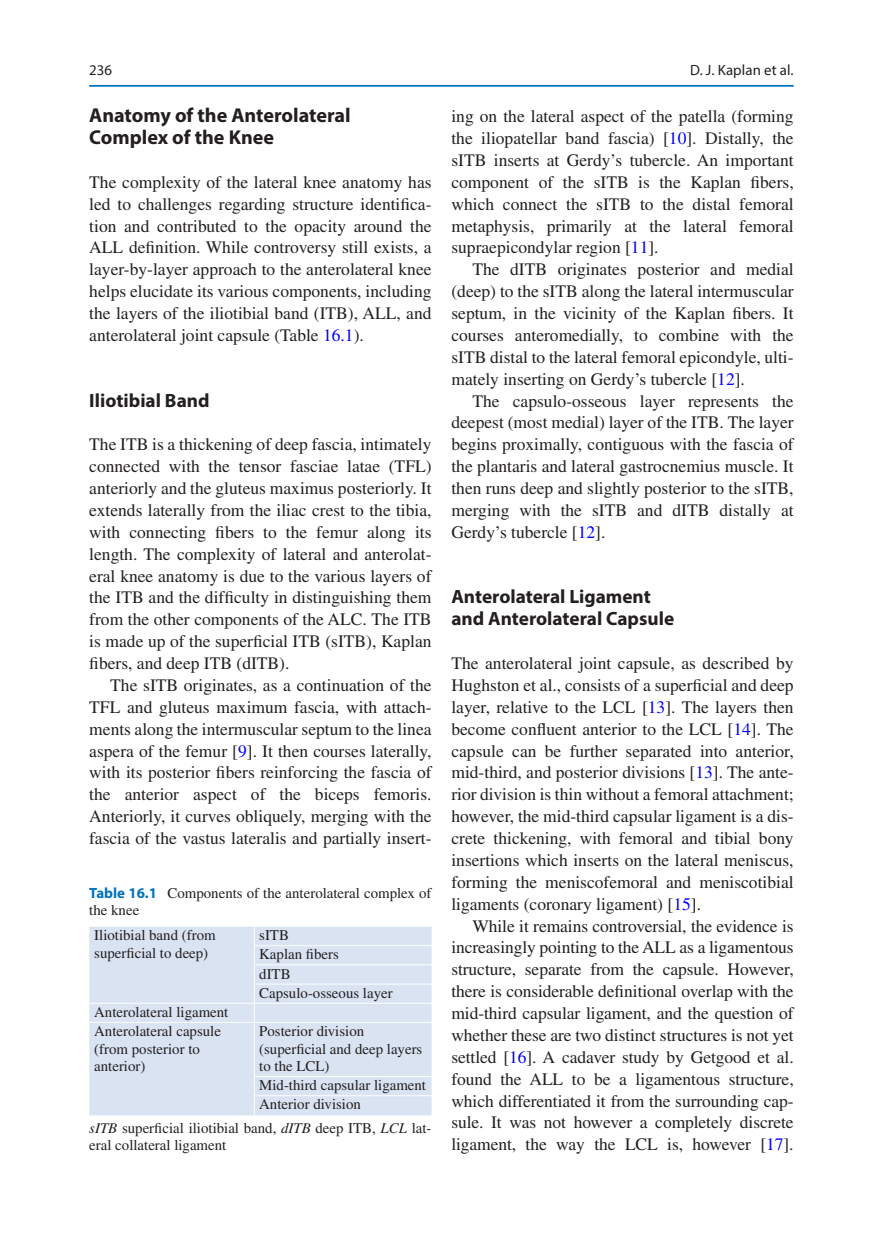
<style>
.page{position:relative;width:883px;height:1260px;background:#fff}
.page>*{position:absolute;margin:0;border:0;box-sizing:border-box;transform-origin:0 0}
.t1{font:700 20.12px/21.9px "Myriad Pro";color:#231f20}
.t2{font:700 19.25px/21.9px "Myriad Pro";color:#231f20}
.t3{font:17.5px/21.9px "Times LT Std";color:#231f20;text-align:justify}
.t4{font:14.88px/17.5px "Times LT Std";color:#231f20}
.t5{font:14.88px "Myriad Pro Regular 2";letter-spacing:.005em;color:#231f20}
.t6{font:14.88px "Myriad Pro";color:#231f20}
.s1{color:#00f}
.s2{font-family:"Myriad Pro";font-weight:700;color:#0073bc}
.s3{font-style:italic}
</style>
<div class="page">
<div style="left:89px;top:927px;width:343px;height:188px;background:#d9e3f2"></div>
<hr style="left:254px;top:945px;width:178px;height:1px;background:#fff">
<hr style="left:254px;top:964px;width:178px;height:1px;background:#fff">
<hr style="left:254px;top:984px;width:178px;height:1px;background:#fff">
<hr style="left:89px;top:1003px;width:165px;height:1px;background:#fff">
<hr style="left:254px;top:1003px;width:178px;height:1px;background:#fff">
<svg style="left:254px;top:927px;width:1px;height:95px"></svg>
<hr style="left:254px;top:1022px;width:178px;height:1px;background:#fff">
<hr style="left:254px;top:1076px;width:178px;height:1px;background:#fff">
<hr style="left:254px;top:1095px;width:178px;height:1px;background:#fff">
<hr style="left:89px;top:1022px;width:165px;height:1px;background:#fff">
<hr style="left:254px;top:1023px;width:1px;height:53px;background:#fff">
<svg style="left:254px;top:1077px;width:1px;height:38px"></svg>
<hr style="left:89px;top:85px;width:705px;height:2px;background:#0073bc">
<p class="t6" style="left:89px;top:61px;width:24px">236</p>
<p class="t1" style="left:89px;top:104px;width:263px">Anatomy of the Anterolateral<br>Complex of the Knee</p>
<p class="t3" style="left:89px;top:171px;width:344px">The complexity of the lateral knee anatomy has led to challenges regarding structure identifica&shy;tion and contributed to the opacity around the ALL definition. While controversy still exists, a layer-by-layer approach to the anterolateral knee helps elucidate its various components, including the layers of the iliotibial band (ITB), ALL, and anterolateral joint capsule (Table <span class="s1">16.1</span>).</p>
<p class="t2" style="left:89px;top:389px;width:122px">Iliotibial Band</p>
<p class="t3" style="left:89px;top:433px;width:344px">The ITB is a thickening of deep fascia, intimately connected with the tensor fasciae latae (TFL) anteriorly and the gluteus maximus posteriorly. It extends laterally from the iliac crest to the tibia, with connecting fibers to the femur along its length. The complexity of lateral and anterolat&shy;eral knee anatomy is due to the various layers of the ITB and the difficulty in distinguishing them from the other components of the ALC. The ITB is made up of the superficial ITB (sITB), Kaplan fibers, and deep ITB (dITB).</p>
<p class="t3" style="left:89px;top:674px;width:344px;text-indent:21px">The sITB originates, as a continuation of the TFL and gluteus maximum fascia, with attach&shy;ments along the intermuscular septum to the linea aspera of the femur [<span class="s1">9</span>]. It then courses laterally, with its posterior fibers reinforcing the fascia of the anterior aspect of the biceps femoris.<br>Anteriorly, it curves obliquely, merging with the fascia of the vastus lateralis and partially insert-</p>
<p class="t4" style="left:89px;top:884px;width:344px"><span class="s2">Table 16.1</span> Components of the anterolateral complex of the knee</p>
<p class="t4" style="left:94px;top:926px;width:123px">Iliotibial band (from superficial to deep)</p>
<p class="t4" style="left:259px;top:926px;width:135px;line-height:19.2px">sITB<br>Kaplan fibers<br>dITB<br>Capsulo-osseous layer</p>
<p class="t4" style="left:94px;top:1002px;width:136px;line-height:19.2px">Anterolateral ligament<br>Anterolateral capsule</p>
<p class="t4" style="left:94px;top:1040px;width:107px">(from posterior to anterior)</p>
<p class="t4" style="left:259px;top:1022px;width:165px">Posterior division (superficial and deep layers to the LCL)</p>
<p class="t4" style="left:259px;top:1076px;width:168px;line-height:19.2px">Mid-third capsular ligament<br>Anterior division</p>
<p class="t4" style="left:89px;top:1119px;width:344px"><span class="s3">sITB</span> superficial iliotibial band, <span class="s3">dITB</span> deep ITB, <span class="s3">LCL</span> lat&shy;eral collateral ligament</p>
<p class="t5" style="left:690px;top:61px;width:105px">D. J. Kaplan et al.</p>
<p class="t3" style="left:451px;top:105px;width:344px">ing on the lateral aspect of the patella (forming the iliopatellar band fascia) [<span class="s1">10</span>]. Distally, the sITB inserts at Gerdy’s tubercle. An important component of the sITB is the Kaplan fibers, which connect the sITB to the distal femoral metaphysis, primarily at the lateral femoral supraepicondylar region [<span class="s1">11</span>].</p>
<p class="t3" style="left:451px;top:258px;width:344px;text-indent:21px">The dITB originates posterior and medial (deep) to the sITB along the lateral intermuscular septum, in the vicinity of the Kaplan fibers. It courses anteromedially, to combine with the sITB distal to the lateral femoral epicondyle, ulti&shy;mately inserting on Gerdy’s tubercle [<span class="s1">12</span>].</p>
<p class="t3" style="left:451px;top:390px;width:344px;text-indent:21px">The capsulo-osseous layer represents the deepest (most medial) layer of the ITB. The layer begins proximally, contiguous with the fascia of the plantaris and lateral gastrocnemius muscle. It then runs deep and slightly posterior to the sITB, merging with the sITB and dITB distally at Gerdy’s tubercle [<span class="s1">12</span>].</p>
<p class="t2" style="left:451px;top:585px;width:224px">Anterolateral Ligament and Anterolateral Capsule</p>
<p class="t3" style="left:451px;top:652px;width:344px">The anterolateral joint capsule, as described by Hughston et al., consists of a superficial and deep layer, relative to the LCL [<span class="s1">13</span>]. The layers then become confluent anterior to the LCL [<span class="s1">14</span>]. The capsule can be further separated into anterior, mid-third, and posterior divisions [<span class="s1">13</span>]. The ante&shy;rior division is thin without a femoral attachment; however, the mid-third capsular ligament is a dis&shy;crete thickening, with femoral and tibial bony insertions which inserts on the lateral meniscus, forming the meniscofemoral and meniscotibial ligaments (coronary ligament) [<span class="s1">15</span>].</p>
<p class="t3" style="left:451px;top:915px;width:344px;text-indent:21px">While it remains controversial, the evidence is increasingly pointing to the ALL as a ligamentous structure, separate from the capsule. However, there is considerable definitional overlap with the mid-third capsular ligament, and the question of whether these are two distinct structures is not yet settled [<span class="s1">16</span>]. A cadaver study by Getgood et al. found the ALL to be a ligamentous structure, which differentiated it from the surrounding cap&shy;sule. It was not however a completely discrete ligament, the way the LCL is, however [<span class="s1">17</span>].</p>
</div>
